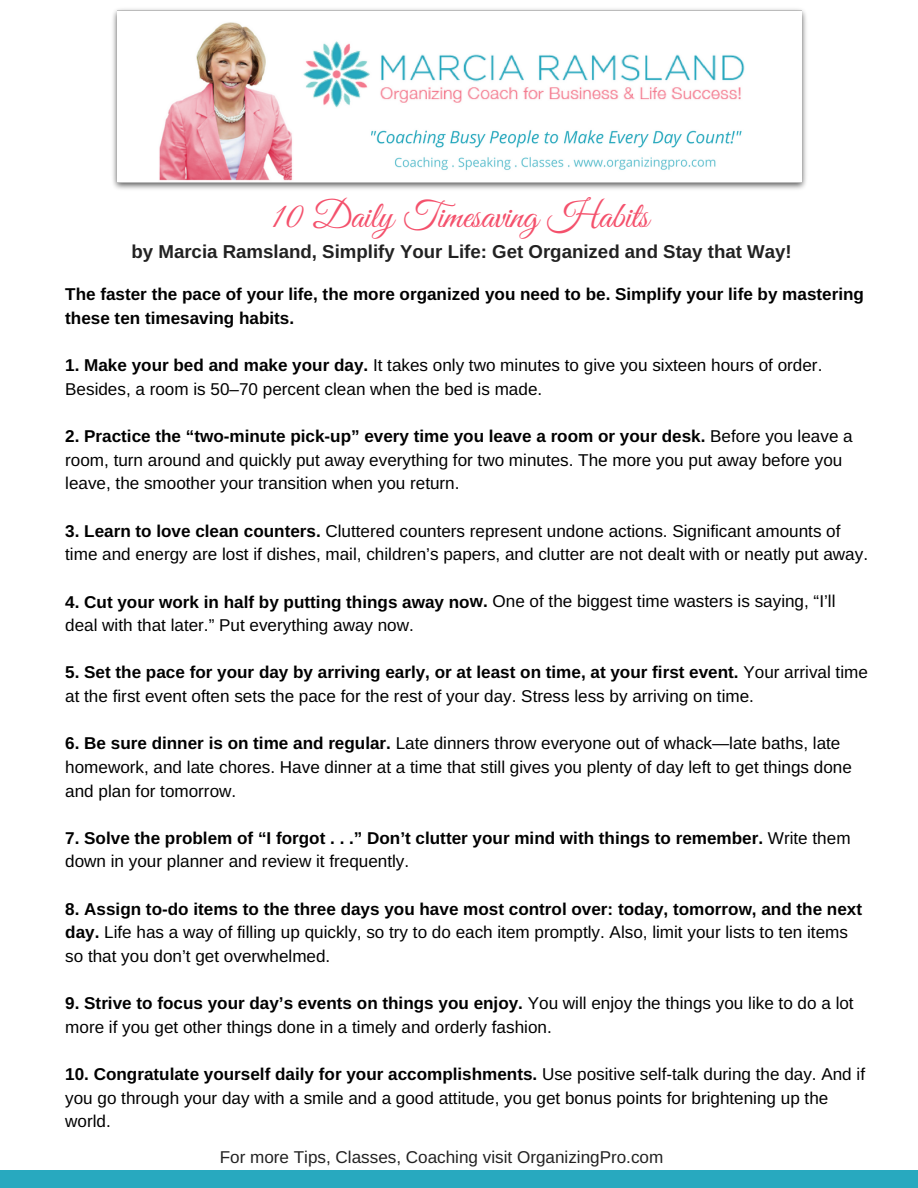
<style>
.page{position:relative;width:918px;height:1188px;background:#fff}
.page>*{position:absolute;margin:0;border:0;box-sizing:border-box;transform-origin:0 0}
.t1{font:37.35px "Great Vibes";color:#f4516c}
.t2{font:700 18.75px "Arimo";color:#222}
.t3{font:17.1px/23.7px "Arimo";color:#000}
.t4{font:700 17.1px/23.7px "Arimo";color:#000}
.t5{font:17.1px "Arimo";color:#222}
.s1{font-weight:700}
.s2{font-weight:400}
</style>
<div class="page">
<img style="left:113px;top:9px;width:693px;height:180px">
<div style="left:0;top:1170px;width:918px;height:18px;background:#28a9bf"></div>
<h1 class="t1" style="left:271px;top:195px;width:379px">10 Daily Timesaving Habits</h1>
<p class="t2" style="left:132px;top:241px;width:662px">by Marcia Ramsland, Simplify Your Life: Get Organized and Stay that Way!</p>
<p class="t4" style="left:65px;top:283px;width:800px">The faster the pace of your life, the more organized you need to be. Simplify your life by mastering these ten timesaving habits.</p>
<p class="t3" style="left:65px;top:353px;width:759px"><span class="s1">1. Make your bed and make your day.</span> It takes only two minutes to give you sixteen hours of order.<br>Besides, a room is 50–70 percent clean when the bed is made.</p>
<p class="t3" style="left:65px;top:424px;width:789px"><span class="s1">2. Practice the “two-minute pick-up” every time you leave a room or your desk.</span> Before you leave a room, turn around and quickly put away everything for two minutes. The more you put away before you leave, the smoother your transition when you return.</p>
<p class="t3" style="left:65px;top:519px;width:804px"><span class="s1">3. Learn to love clean counters.</span> Cluttered counters represent undone actions. Significant amounts of time and energy are lost if dishes, mail, children’s papers, and clutter are not dealt with or neatly put away.</p>
<p class="t3" style="left:65px;top:590px;width:772px"><span class="s1">4. Cut your work in half by putting things away now.</span> One of the biggest time wasters is saying, “I’ll deal with that later.” Put everything away now.</p>
<p class="t3" style="left:65px;top:661px;width:804px"><span class="s1">5. Set the pace for your day by arriving early, or at least on time, at your first event.</span> Your arrival time at the first event often sets the pace for the rest of your day. Stress less by arriving on time.</p>
<p class="t3" style="left:65px;top:731px;width:788px"><span class="s1">6. Be sure dinner is on time and regular.</span> Late dinners throw everyone out of whack—late baths, late homework, and late chores. Have dinner at a time that still gives you plenty of day left to get things done and plan for tomorrow.</p>
<p class="t4" style="left:65px;top:826px;width:787px">7. Solve the problem of “I forgot . . .” Don’t clutter your mind with things to remember. <span class="s2">Write them down in your planner and review it frequently.</span></p>
<p class="t3" style="left:65px;top:897px;width:798px"><span class="s1">8. Assign to-do items to the three days you have most control over: today, tomorrow, and the next day.</span> Life has a way of filling up quickly, so try to do each item promptly. Also, limit your lists to ten items so that you don’t get overwhelmed.</p>
<p class="t3" style="left:65px;top:991px;width:790px"><span class="s1">9. Strive to focus your day’s events on things you enjoy.</span> You will enjoy the things you like to do a lot more if you get other things done in a timely and orderly fashion.</p>
<p class="t3" style="left:65px;top:1062px;width:801px"><span class="s1">10. Congratulate yourself daily for your accomplishments.</span> Use positive self-talk during the day. And if you go through your day with a smile and a good attitude, you get bonus points for brightening up the world.</p>
<p class="t5" style="left:220px;top:1148px;width:445px">For more Tips, Classes, Coaching visit OrganizingPro.com</p>
</div>
